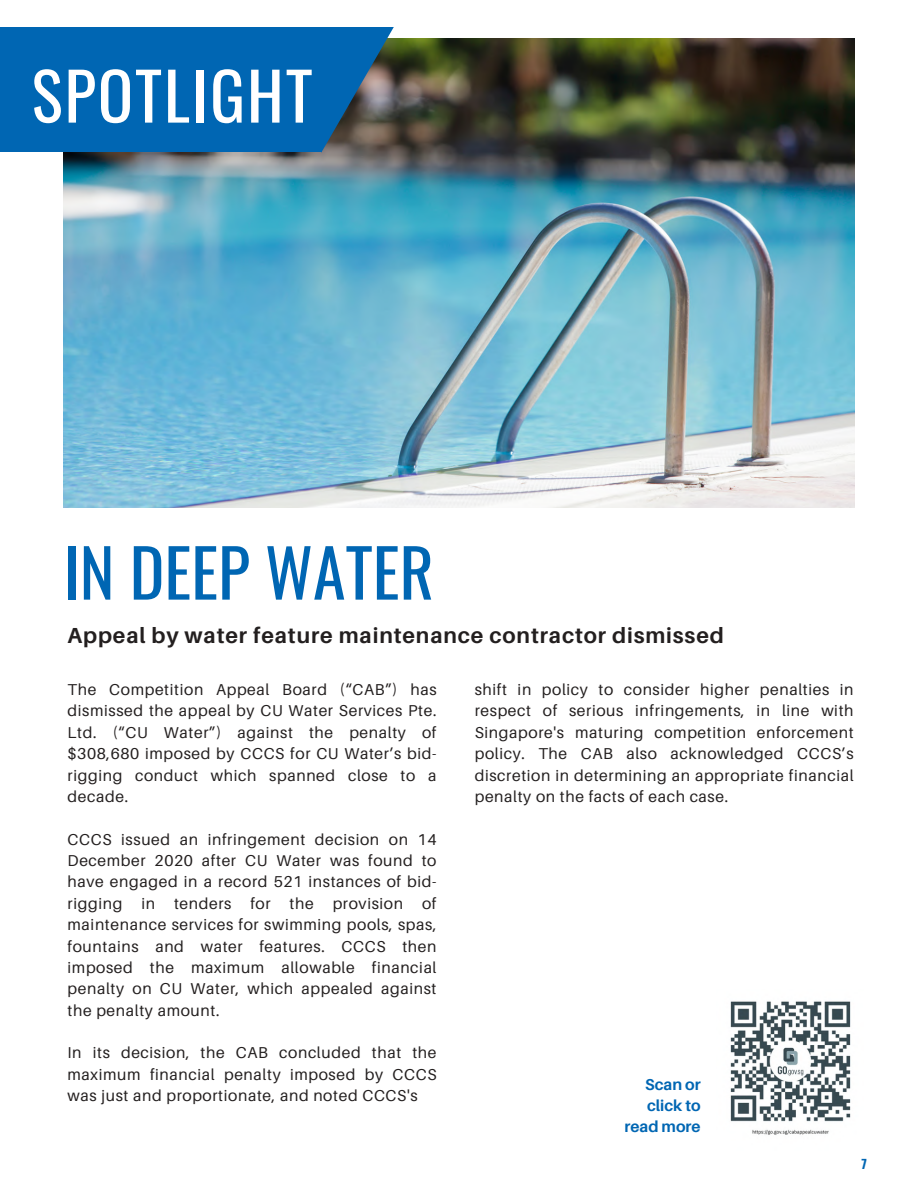
<style>
.page{position:relative;width:918px;height:1188px;background:#fff}
.page>*{position:absolute;margin:0;border:0;box-sizing:border-box;transform-origin:0 0}
.t1{font:66px "Oswald";color:#0066b3}
.t2{font:65.4px "Oswald";letter-spacing:.03em;color:#fff}
.t3{font:700 21.75px "Aileron";letter-spacing:.04em;color:#231f1f}
.t4{font:15.75px/21.3px "Aileron";letter-spacing:.04em;color:#231f1f;text-align:justify}
.t5{font:700 15.75px/20.7px "Aileron";color:#0066b3;text-align:right}
.t6{font:700 12.45px "Oswald";color:#0066b3}
</style>
<div class="page">
<img style="left:63px;top:38px;width:791px;height:469px">
<div style="left:0;top:27px;width:321px;height:125px;background:#0066b3"></div>
<svg style="left:249px;top:27px;width:145px;height:126px"></svg>
<img style="left:730px;top:1001px;width:121px;height:134px">
<h2 class="t2" style="left:32px;top:45px;width:283px">SPOTLIGHT</h2>
<h1 class="t1" style="left:63px;top:521px;width:372px">IN DEEP WATER</h1>
<h3 class="t3" style="left:68px;top:622px;width:658px">Appeal by water feature maintenance contractor dismissed</h3>
<p class="t4" style="left:475px;top:679px;width:380px">shift in policy to consider higher penalties in respect of serious infringements, in line with Singapore's maturing competition enforcement policy. The CAB also acknowledged CCCS’s discretion in determining an appropriate financial penalty on the facts of each case.</p>
<p class="t4" style="left:68px;top:679px;width:371px">The Competition Appeal Board (“CAB”) has dismissed the appeal by CU Water Services Pte.<br>Ltd. (“CU Water”) against the penalty of $308,680 imposed by CCCS for CU Water’s bid&shy;rigging conduct which spanned close to a decade.</p>
<p class="t4" style="left:68px;top:828px;width:371px">CCCS issued an infringement decision on 14<br>December 2020 after CU Water was found to have engaged in a record 521 instances of bid&shy;rigging in tenders for the provision of maintenance services for swimming pools, spas, fountains and water features. CCCS then imposed the maximum allowable financial penalty on CU Water, which appealed against the penalty amount.</p>
<p class="t4" style="left:68px;top:1042px;width:371px">In its decision, the CAB concluded that the maximum financial penalty imposed by CCCS was just and proportionate, and noted CCCS's</p>
<p class="t5" style="left:625px;top:1074px;width:78px">Scan or click to read more</p>
<p class="t6" style="left:862px;top:1154px;width:7px">7</p>
</div>
